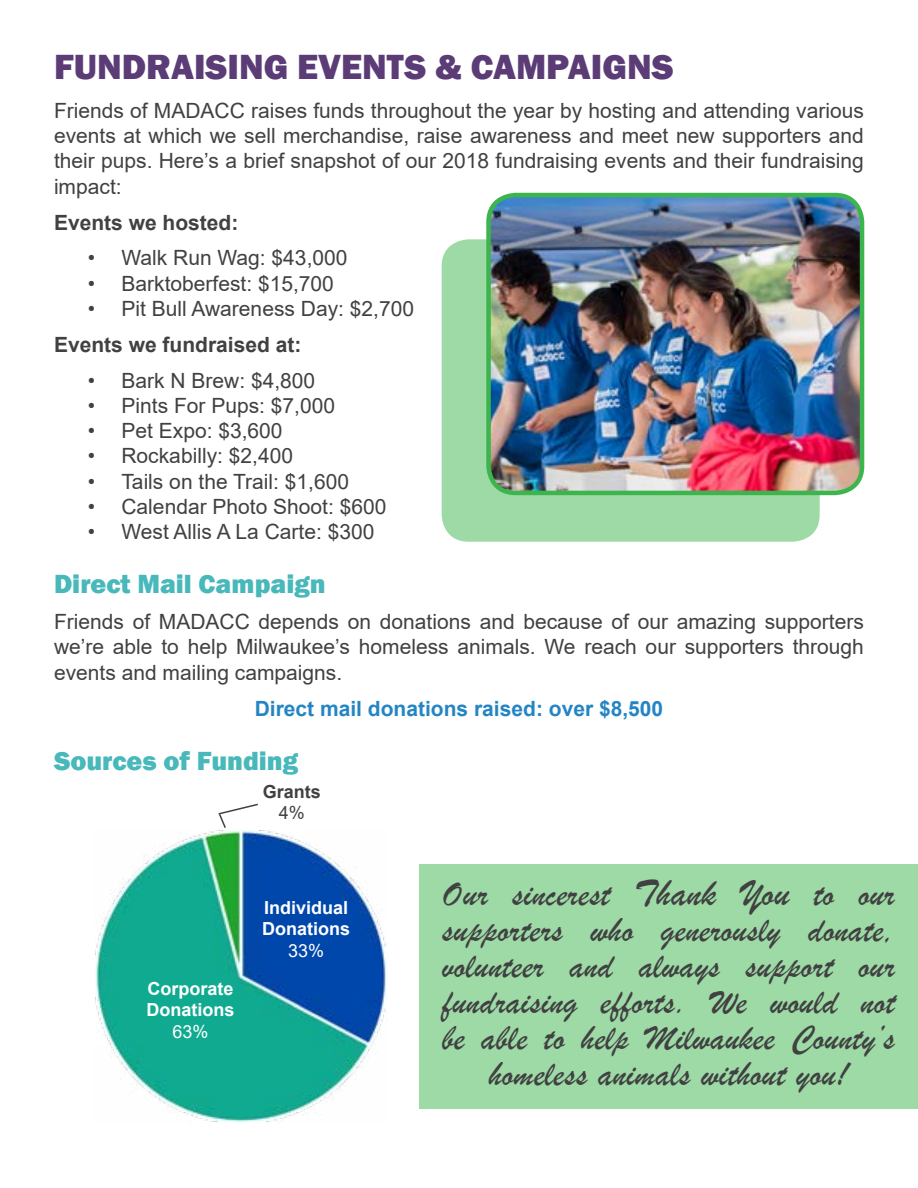
<style>
.page{position:relative;width:918px;height:1188px;background:#fff}
.page>*{position:absolute;margin:0;border:0;box-sizing:border-box;transform-origin:0 0}
.t1{font:36px/36px "Brush Script";letter-spacing:.01em;color:#414042;text-align:center}
.t2{font:800 36px "Franklin Gothic";color:#5b3c77}
.t3{font:800 27px "Franklin Gothic";color:#48b8ba}
.t4{font:21px/25.2px "Arial";color:#414042;text-align:justify}
.t5{font:700 21px "Arial";color:#414042}
.t6{font:700 21px "Arial";color:#2485c4}
.t7{font:700 18px/21.6px "Arial";color:#fff}
.t8{font:18px "Arial";color:#fff}
.t9{font:700 18px "Arial";color:#414042}
.t10{font:18px "Arial";color:#414042}
.s1{font-size:39px}
</style>
<div class="page">
<img style="left:95px;top:830px;width:292px;height:292px">
<div style="left:442px;top:239px;width:378px;height:303px;background:#9ddaa5;border-radius:27px"></div>
<img style="left:491px;top:195px;width:371px;height:298px">
<div style="left:486px;top:193px;width:378px;height:302px;border:4px solid #3cb54c;border-radius:27px"></div>
<svg style="left:218px;top:803px;width:40px;height:27px"></svg>
<div style="left:419px;top:865px;width:499px;height:244px;background:#9ddaa5"></div>
<h1 class="t2" style="left:54px;top:44px;width:621px">FUNDRAISING EVENTS &amp; CAMPAIGNS</h1>
<p class="t4" style="left:54px;top:98px;width:811px">Friends of MADACC raises funds throughout the year by hosting and attending various events at which we sell merchandise, raise awareness and meet new supporters and their pups. Here’s a brief snapshot of our 2018 fundraising events and their fundraising impact:</p>
<p class="t5" style="left:54px;top:207px;width:186px">Events we hosted:</p>
<p class="t4" style="left:88px;top:245px;width:261px">• Walk Run Wag: $43,000</p>
<p class="t4" style="left:88px;top:271px;width:248px">• Barktoberfest: $15,700</p>
<p class="t4" style="left:88px;top:296px;width:328px">• Pit Bull Awareness Day: $2,700</p>
<p class="t5" style="left:54px;top:330px;width:249px">Events we fundraised at:</p>
<p class="t4" style="left:88px;top:368px;width:229px">• Bark N Brew: $4,800</p>
<p class="t4" style="left:88px;top:393px;width:249px">• Pints For Pups: $7,000</p>
<p class="t4" style="left:88px;top:418px;width:196px">• Pet Expo: $3,600</p>
<p class="t4" style="left:88px;top:443px;width:207px">• Rockabilly: $2,400</p>
<p class="t4" style="left:88px;top:469px;width:263px">• Tails on the Trail: $1,600</p>
<p class="t4" style="left:88px;top:494px;width:300px">• Calendar Photo Shoot: $600</p>
<p class="t4" style="left:88px;top:519px;width:288px">• West Allis A La Carte: $300</p>
<p class="t3" style="left:54px;top:567px;width:273px">Direct Mail Campaign</p>
<p class="t4" style="left:54px;top:609px;width:811px">Friends of MADACC depends on donations and because of our amazing supporters we’re able to help Milwaukee’s homeless animals. We reach our supporters through events and mailing campaigns.</p>
<p class="t6" style="left:255px;top:693px;width:410px">Direct mail donations raised: over $8,500</p>
<p class="t3" style="left:54px;top:743px;width:246px">Sources of Funding</p>
<p class="t9" style="left:263px;top:779px;width:60px">Grants</p>
<p class="t10" style="left:279px;top:800px;width:28px">4%</p>
<p class="t7" style="left:146px;top:978px;width:90px">Corporate<br>Donations</p>
<p class="t8" style="left:172px;top:1019px;width:38px">63%</p>
<p class="t7" style="left:262px;top:897px;width:90px">Individual<br>Donations</p>
<p class="t8" style="left:288px;top:938px;width:38px">33%</p>
<h1 class="t1" style="left:442px;top:877px;width:454px">Our sincerest <span class="s1">Thank You</span> to our supporters who generously donate, volunteer and always support our fundraising efforts. We would not be able to help Milwaukee County’s homeless animals without you!</h1>
</div>
